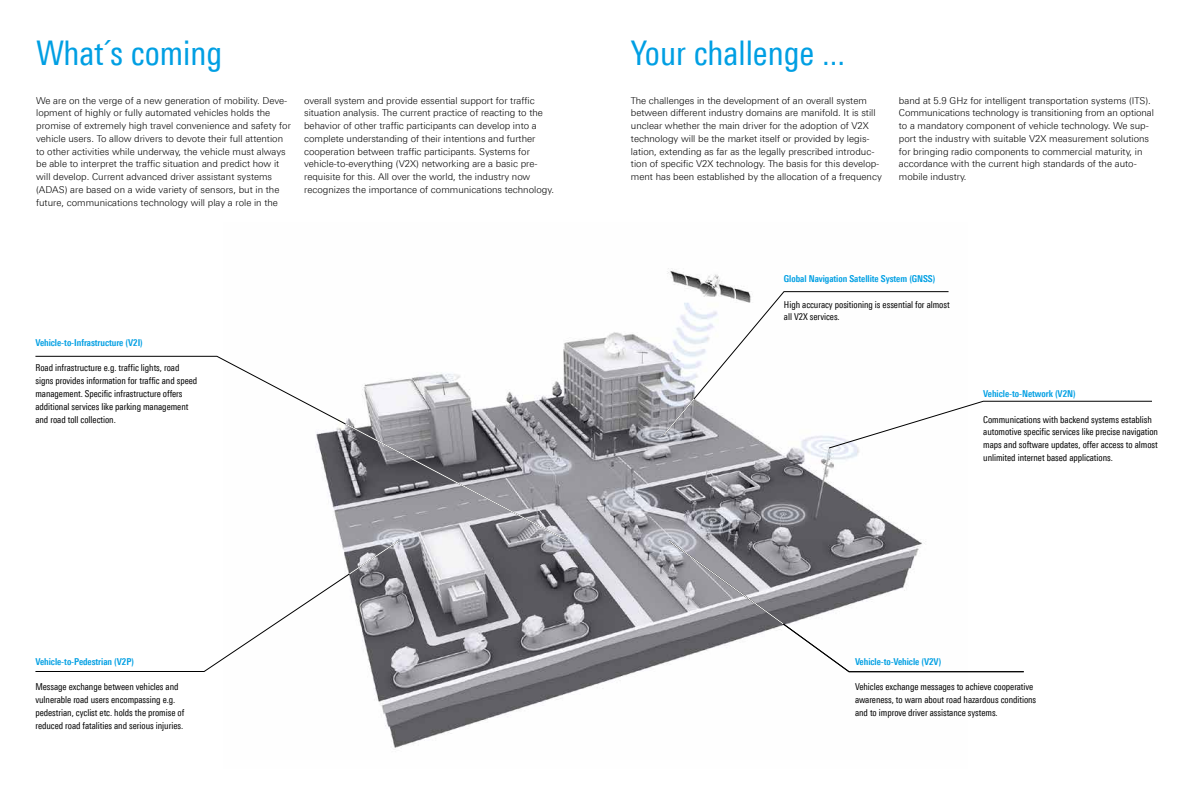
<style>
.page{position:relative;width:1191px;height:794px;background:#fff}
.page>*{position:absolute;margin:0;border:0;box-sizing:border-box;transform-origin:0 0}
.t1{font:34px "Linotype Univers 420 Cn";color:#009fe3}
.t2{font:300 9.5px/12.8px "Linotype Univers 330";color:#000}
.t3{font:9.5px/12.8px "Linotype Univers 420 Cn";letter-spacing:-.005em;color:#000}
.t4{font:700 9.5px "Linotype Univers 620 Cn";letter-spacing:-.005em;color:#009fe3}
</style>
<div class="page">
<img style="left:371px;top:268px;width:596px;height:480px">
<svg style="left:35px;top:541px;width:364px;height:131px"></svg>
<svg style="left:668px;top:540px;width:356px;height:132px"></svg>
<svg style="left:669px;top:541px;width:114px;height:83px;background:#9a999f"></svg>
<svg style="left:828px;top:401px;width:324px;height:47px"></svg>
<svg style="left:663px;top:291px;width:286px;height:145px"></svg>
<svg style="left:663px;top:398px;width:31px;height:37px"></svg>
<svg style="left:35px;top:356px;width:533px;height:185px"></svg>
<svg style="left:345px;top:423px;width:222px;height:151px;background:#919096"></svg>
<h1 class="t1" style="left:36px;top:33px;width:188px">What´s coming</h1>
<p class="t2" style="left:36px;top:94px;width:256px">We are on the verge of a new generation of mobility. Deve&shy;lopment of highly or fully automated vehicles holds the promise of extremely high travel convenience and safety for vehicle users. To allow drivers to devote their full attention to other activities while underway, the vehicle must always be able to interpret the traffic situation and predict how it will develop. Current advanced driver assistant systems (ADAS) are based on a wide variety of sensors, but in the future, communications technology will play a role in the</p>
<p class="t2" style="left:304px;top:94px;width:251px">overall system and provide essential support for traffic situation analysis. The current practice of reacting to the behavior of other traffic participants can develop into a complete understanding of their intentions and further cooperation between traffic participants. Systems for vehicle--to-everything (V2X) networking are a basic pre&shy;requisite for this. All over the world, the industry now recognizes the importance of communications technology.</p>
<p class="t4" style="left:35px;top:337px;width:109px">Vehicle-to-Infrastructure (V2I)</p>
<p class="t3" style="left:35px;top:362px;width:163px">Road infrastructure e.g. traffic lights, road signs provides information for traffic and speed management. Specific infrastructure offers additional services like parking management and road toll collection.</p>
<h1 class="t1" style="left:631px;top:33px;width:216px">Your challenge ...</h1>
<p class="t2" style="left:631px;top:94px;width:252px">The challenges in the development of an overall system between different industry domains are manifold. It is still unclear whether the main driver for the adoption of V2X technology will be the market itself or provided by legis&shy;lation, extending as far as the legally prescribed introduc&shy;tion of specific V2X technology. The basis for this develop&shy;ment has been established by the allocation of a frequency</p>
<p class="t2" style="left:899px;top:94px;width:256px">band at 5.9 GHz for intelligent transportation systems (ITS).<br>Communications technology is transitioning from an optional to a mandatory component of vehicle technology. We sup&shy;port the industry with suitable V2X measurement solutions for bringing radio components to commercial maturity, in accordance with the current high standards of the auto&shy;mobile industry.</p>
<p class="t4" style="left:784px;top:273px;width:153px">Global Navigation Satellite System (GNSS)</p>
<p class="t3" style="left:784px;top:298px;width:167px">High accuracy positioning is essential for almost all V2X services.</p>
<p class="t4" style="left:983px;top:388px;width:94px">Vehicle-to-Network (V2N)</p>
<p class="t3" style="left:983px;top:413px;width:176px">Communications with backend systems establish automotive specific services like precise navigation maps and software updates, offer access to almost unlimited internet based applications.</p>
<p class="t4" style="left:35px;top:656px;width:100px">Vehicle-to-Pedestrian (V2P)</p>
<p class="t3" style="left:35px;top:680px;width:150px">Message exchange between vehicles and vulnerable road users encompassing e.g. pedestrian, cyclist etc. holds the promise of reduced road fatalities and serious injuries.</p>
<p class="t4" style="left:855px;top:656px;width:88px">Vehicle-to-Vehicle (V2V)</p>
<p class="t3" style="left:855px;top:680px;width:183px">Vehicles exchange messages to achieve cooperative awareness, to warn about road hazardous conditions and to improve driver assistance systems.</p>
</div>
